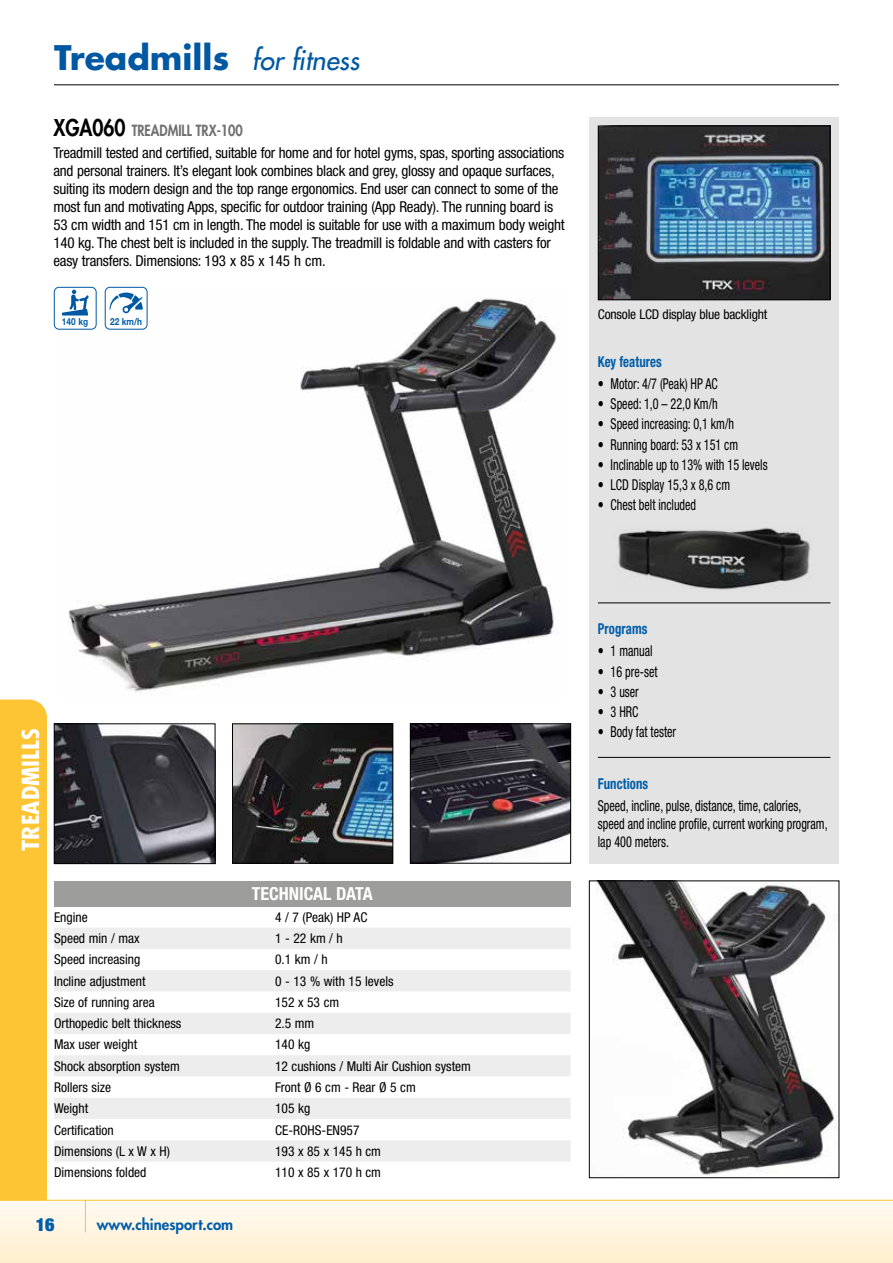
<style>
.page{position:relative;width:893px;height:1263px;background:#fff}
.page>*{position:absolute;margin:0;border:0;box-sizing:border-box;transform-origin:0 0}
.t1{font:700 33px "Futura Std";color:#0058a2}
.t2{font:700 condensed 22.95px "Futura Std";color:#fff;scale:1.18 1}
.t3{font:700 condensed 18px "Helvetica Neue LT Std";color:#fff}
.t4{font:900 condensed 18px "Helvetica Neue LT Std";color:#005da9}
.t5{font:condensed 15px/18px "Helvetica Neue LT Std";letter-spacing:-.015em;color:#000}
.t6{font:condensed 15px/18px "Helvetica Neue LT Std";letter-spacing:-.015em;color:#000;scale:.81 1}
.t7{font:700 condensed 15px "Helvetica Neue LT Std";letter-spacing:.005em;color:#005da9;scale:.85 1}
.t8{font:800 15px "Futura Std";color:#706f6f;scale:.85 1}
.t9{font:800 15px "Futura Std";color:#005da9}
.t10{font:condensed 13.5px "Helvetica Neue LT Std";color:#000}
.t11{font:700 9.75px "Helvetica Neue LT Std";color:#005da9;scale:.85 1}
.s1{font-weight:500;font-style:italic;font-size:27px}
.s2{font-size:22.5px;color:#000}
</style>
<div class="page">
<div style="left:0;top:1200px;width:893px;height:63px;background:linear-gradient(to bottom,#fffbf2,#ffefce)"></div>
<div style="left:0;top:699px;width:47px;height:501px;background:#fdc533"></div>
<hr style="left:0;top:1200px;width:893px;height:1px;background:#fdc533">
<hr style="left:85px;top:1200px;width:1px;height:32px;background:#fdc533">
<hr style="left:54px;top:85px;width:785px;height:1px;background:#000">
<img style="left:61px;top:292px;width:495px;height:400px">
<img style="left:597px;top:883px;width:240px;height:292px">
<div style="left:589px;top:881px;width:250px;height:297px;border:1px solid #000"></div>
<div style="left:54px;top:881px;width:517px;height:25px;background:#9d9d9c"></div>
<svg style="left:54px;top:928px;width:517px;height:233px;fill:#ededed"></svg>
<img style="left:56px;top:725px;width:157px;height:137px">
<div style="left:54px;top:723px;width:161px;height:141px;border:1px solid #000"></div>
<img style="left:234px;top:726px;width:157px;height:135px">
<div style="left:232px;top:724px;width:161px;height:139px;border:1px solid #000"></div>
<img style="left:412px;top:726px;width:157px;height:135px">
<div style="left:410px;top:724px;width:161px;height:139px;border:1px solid #000"></div>
<div style="left:105px;top:287px;width:42px;height:42px;background:#fff;border-radius:5px"></div>
<div style="left:105px;top:287px;width:42px;height:42px;border:1px solid #0058a2;border-radius:5px"></div>
<svg style="left:110px;top:293px;width:33px;height:21px"></svg>
<div style="left:54px;top:287px;width:42px;height:42px;background:#fff;border-radius:5px"></div>
<div style="left:54px;top:287px;width:42px;height:42px;border:1px solid #0058a2;border-radius:5px"></div>
<svg style="left:62px;top:290px;width:27px;height:25px"></svg>
<div style="left:590px;top:117px;width:249px;height:747px;background:#e3e3e3"></div>
<hr style="left:598px;top:603px;width:232px;height:1px;background:#000">
<hr style="left:598px;top:757px;width:232px;height:1px;background:#000">
<img style="left:600px;top:128px;width:228px;height:170px">
<div style="left:598px;top:126px;width:232px;height:174px;border:1px solid #000"></div>
<img style="left:618px;top:527px;width:192px;height:63px">
<h1 class="t1" style="left:54px;top:35px;width:307px">Treadmills <span class="s1">for fitness</span></h1>
<p class="t8" style="left:54px;top:120px;width:224px"><span class="s2">XGA060</span> TREADMILL TRX-100</p>
<p class="t5" style="left:54px;top:143px;width:513px">Treadmill tested and certified, suitable for home and for hotel gyms, spas, sporting associations and personal trainers. It’s elegant look combines black and grey, glossy and opaque surfaces, suiting its modern design and the top range ergonomics. End user can connect to some of the most fun and motivating Apps, specific for outdoor training (App Ready). The running board is 53 cm width and 151 cm in length. The model is suitable for use with a maximum body weight 140 kg. The chest belt is included in the supply. The treadmill is foldable and with casters for easy transfers. Dimensions: 193 x 85 x 145 h cm.</p>
<p class="t11" style="left:62px;top:316px;width:32px">140 kg</p>
<p class="t11" style="left:110px;top:316px;width:39px">22 km/h</p>
<p class="t10" style="left:598px;top:306px;width:171px">Console LCD display blue backlight</p>
<p class="t7" style="left:598px;top:352px;width:77px">Key features</p>
<p class="t6" style="left:598px;top:375px;width:150px">• Motor: 4/7 (Peak) HP AC</p>
<p class="t6" style="left:598px;top:395px;width:150px">• Speed: 1,0 – 22,0 Km/h</p>
<p class="t6" style="left:598px;top:415px;width:170px">• Speed increasing: 0,1 km/h</p>
<p class="t6" style="left:598px;top:435px;width:175px">• Running board: 53 x 151 cm</p>
<p class="t6" style="left:598px;top:455px;width:211px">• Inclinable up to 13% with 15 levels</p>
<p class="t6" style="left:598px;top:475px;width:165px">• LCD Display 15,3 x 8,6 cm</p>
<p class="t6" style="left:598px;top:496px;width:123px">• Chest belt included</p>
<h2 class="t2" style="left:17px;top:851px;width:106px;rotate:-90deg">TREADMILLS</h2>
<p class="t3" style="left:252px;top:882px;width:122px">TECHNICAL DATA</p>
<p class="t10" style="left:54px;top:909px;width:35px">Engine</p>
<p class="t10" style="left:275px;top:909px;width:94px">4 / 7 (Peak) HP AC</p>
<p class="t10" style="left:54px;top:930px;width:87px">Speed min / max</p>
<p class="t10" style="left:275px;top:930px;width:69px">1 - 22 km / h</p>
<p class="t10" style="left:54px;top:952px;width:88px">Speed increasing</p>
<p class="t10" style="left:275px;top:952px;width:54px">0.1 km / h</p>
<p class="t10" style="left:54px;top:973px;width:93px">Incline adjustment</p>
<p class="t10" style="left:275px;top:973px;width:120px">0 - 13 % with 15 levels</p>
<p class="t10" style="left:54px;top:994px;width:102px">Size of running area</p>
<p class="t10" style="left:275px;top:994px;width:66px">152 x 53 cm</p>
<p class="t10" style="left:54px;top:1015px;width:129px">Orthopedic belt thickness</p>
<p class="t10" style="left:275px;top:1015px;width:41px">2.5 mm</p>
<p class="t10" style="left:54px;top:1037px;width:85px">Max user weight</p>
<p class="t10" style="left:275px;top:1037px;width:37px">140 kg</p>
<p class="t10" style="left:54px;top:1058px;width:128px">Shock absorption system</p>
<p class="t10" style="left:275px;top:1058px;width:197px">12 cushions / Multi Air Cushion system</p>
<p class="t10" style="left:54px;top:1079px;width:59px">Rollers size</p>
<p class="t10" style="left:275px;top:1079px;width:142px">Front Ø 6 cm - Rear Ø 5 cm</p>
<p class="t10" style="left:54px;top:1101px;width:36px">Weight</p>
<p class="t10" style="left:275px;top:1101px;width:37px">105 kg</p>
<p class="t10" style="left:54px;top:1122px;width:61px">Certification</p>
<p class="t10" style="left:275px;top:1122px;width:86px">CE-ROHS-EN957</p>
<p class="t10" style="left:54px;top:1143px;width:118px">Dimensions (L x W x H)</p>
<p class="t10" style="left:275px;top:1143px;width:107px">193 x 85 x 145 h cm</p>
<p class="t10" style="left:54px;top:1164px;width:94px">Dimensions folded</p>
<p class="t10" style="left:275px;top:1164px;width:107px">110 x 85 x 170 h cm</p>
<p class="t4" style="left:36px;top:1213px;width:20px">16</p>
<p class="t9" style="left:97px;top:1215px;width:138px">www.chinesport.com</p>
<p class="t7" style="left:598px;top:620px;width:60px">Programs</p>
<p class="t6" style="left:598px;top:642px;width:69px">• 1 manual</p>
<p class="t6" style="left:598px;top:662px;width:75px">• 16 pre-set</p>
<p class="t6" style="left:598px;top:682px;width:52px">• 3 user</p>
<p class="t6" style="left:598px;top:702px;width:52px">• 3 HRC</p>
<p class="t6" style="left:598px;top:722px;width:98px">• Body fat tester</p>
<p class="t7" style="left:598px;top:774px;width:61px">Functions</p>
<p class="t6" style="left:598px;top:796px;width:285px">Speed, incline, pulse, distance, time, calories, speed and incline profile, current working program, lap 400 meters.</p>
</div>
